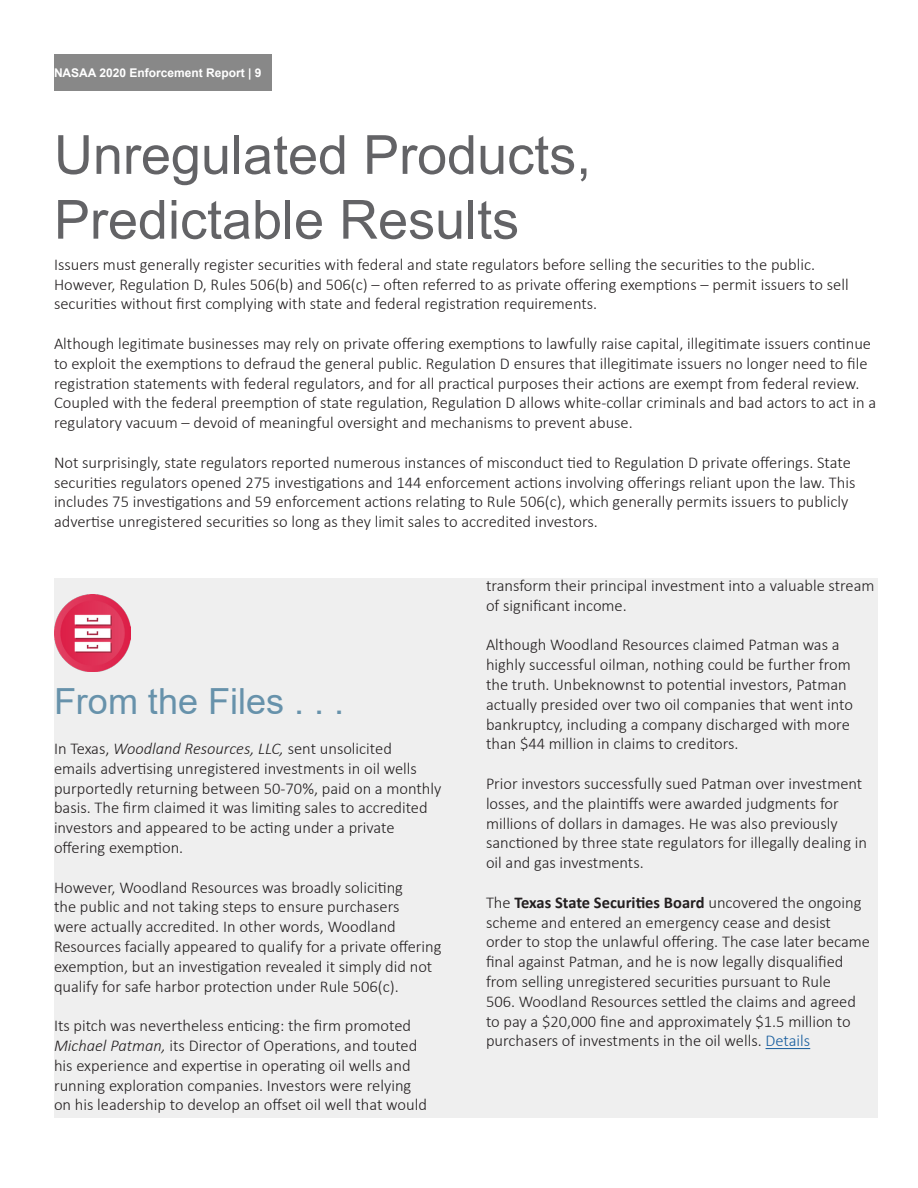
<style>
.page{position:relative;width:918px;height:1188px;background:#fff}
.page>*{position:absolute;margin:0;border:0;box-sizing:border-box;transform-origin:0 0}
.t1{font:54px/64.8px "Arial";color:#636366}
.t2{font:36px "Arial";color:#6792ab}
.t3{font:300 16.5px/19.8px "Calibri";color:#231f20}
.t4{font:700 12px "Arial";color:#fff}
.s1{font-style:italic}
.s2{font-weight:700}
.s3{color:#175d9e}
</style>
<div class="page">
<div style="left:54px;top:579px;width:824px;height:539px;background:#efefef"></div>
<img style="left:54px;top:594px;width:77px;height:77px">
<hr style="left:766px;top:1048px;width:44px;height:1px;background:#175d9e">
<div style="left:54px;top:54px;width:218px;height:37px;background:#888"></div>
<p class="t4" style="left:54px;top:64px;width:209px">NASAA 2020 Enforcement Report | 9</p>
<p class="t1" style="left:54px;top:122px;width:539px">Unregulated Products,<br>Predictable Results</p>
<p class="t3" style="left:54px;top:254px;width:796px">Issuers must generally register securities with federal and state regulators before selling the securities to the public.<br>However, Regulation D, Rules 506(b) and 506(c) – often referred to as private offering exemptions – permit issuers to sell securities without first complying with state and federal registration requirements.</p>
<p class="t3" style="left:54px;top:333px;width:824px">Although legitimate businesses may rely on private offering exemptions to lawfully raise capital, illegitimate issuers continue to exploit the exemptions to defraud the general public. Regulation D ensures that illegitimate issuers no longer need to file registration statements with federal regulators, and for all practical purposes their actions are exempt from federal review.<br>Coupled with the federal preemption of state regulation, Regulation D allows white-collar criminals and bad actors to act in a regulatory vacuum – devoid of meaningful oversight and mechanisms to prevent abuse.</p>
<p class="t3" style="left:54px;top:452px;width:803px">Not surprisingly, state regulators reported numerous instances of misconduct tied to Regulation D private offerings. State securities regulators opened 275 investigations and 144 enforcement actions involving offerings reliant upon the law. This includes 75 investigations and 59 enforcement actions relating to Rule 506(c), which generally permits issuers to publicly advertise unregistered securities so long as they limit sales to accredited investors.</p>
<p class="t2" style="left:54px;top:677px;width:292px">From the Files . . .</p>
<p class="t3" style="left:54px;top:738px;width:389px">In Texas, <span class="s1">Woodland Resources, LLC,</span> sent unsolicited<br>emails advertising unregistered investments in oil wells purportedly returning between 50-70%, paid on a monthly basis. The firm claimed it was limiting sales to accredited investors and appeared to be acting under a private offering exemption.</p>
<p class="t3" style="left:54px;top:877px;width:389px">However, Woodland Resources was broadly soliciting<br>the public and not taking steps to ensure purchasers<br>were actually accredited. In other words, Woodland Resources facially appeared to qualify for a private offering exemption, but an investigation revealed it simply did not qualify for safe harbor protection under Rule 506(c).</p>
<p class="t3" style="left:54px;top:1016px;width:375px">Its pitch was nevertheless enticing: the firm promoted <span class="s1">Michael Patman,</span> its Director of Operations, and touted his experience and expertise in operating oil wells and running exploration companies. Investors were relying on his leadership to develop an offset oil well that would</p>
<p class="t3" style="left:486px;top:576px;width:390px">transform their principal investment into a valuable stream of significant income.</p>
<p class="t3" style="left:486px;top:635px;width:369px">Although Woodland Resources claimed Patman was a highly successful oilman, nothing could be further from the truth. Unbeknownst to potential investors, Patman actually presided over two oil companies that went into bankruptcy, including a company discharged with more than $44 million in claims to creditors.</p>
<p class="t3" style="left:486px;top:774px;width:383px">Prior investors successfully sued Patman over investment losses, and the plaintiffs were awarded judgments for millions of dollars in damages. He was also previously sanctioned by three state regulators for illegally dealing in oil and gas investments.</p>
<p class="t3" style="left:486px;top:892px;width:386px">The <span class="s2">Texas State Securities Board</span> uncovered the ongoing scheme and entered an emergency cease and desist order to stop the unlawful offering. The case later became final against Patman, and he is now legally disqualified from selling unregistered securities pursuant to Rule<br>506. Woodland Resources settled the claims and agreed to pay a $20,000 fine and approximately $1.5 million to purchasers of investments in the oil wells. <span class="s3">Details</span></p>
</div>
